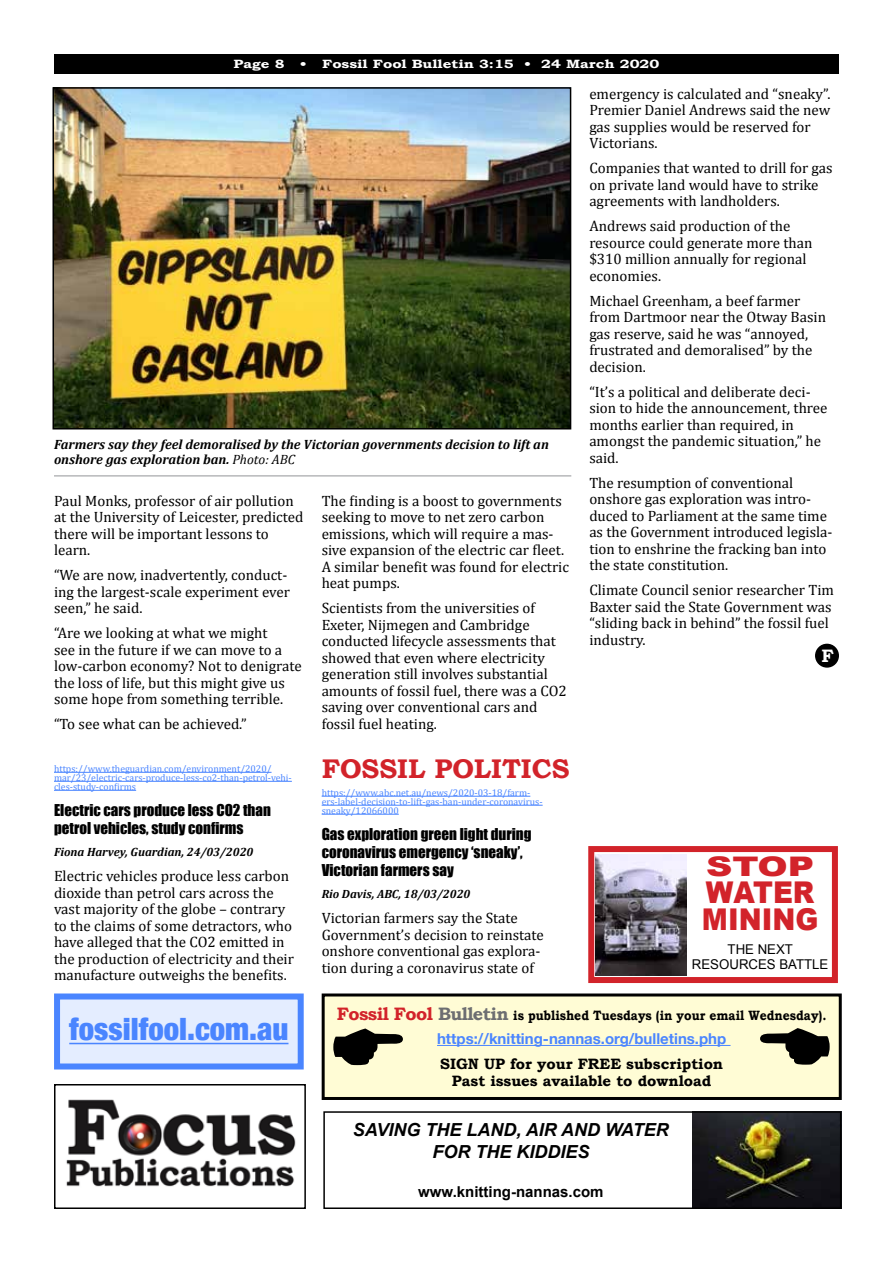
<style>
.page{position:relative;width:893px;height:1263px;background:#fff}
.page>*{position:absolute;margin:0;border:0;box-sizing:border-box;transform-origin:0 0}
.t1{font:900 condensed 30.75px "Helvetica Neue";color:#4a85ff}
.t2{font:900 30px/27px "Arial";color:#d2232a;scale:.92 1}
.t3{font:700 27px "Bookman Old Style";color:#d2232a}
.t4{font:900 27px "Arial";color:#d2232a;scale:1.35 1}
.t5{font:italic 700 18px/21.6px "Arial";color:#000;text-align:center}
.t6{font:700 18px "Bookman Old Style";color:#fff}
.t7{font:15px/16.5px "Cambria";color:#000}
.t8{font:15px/18px "Impact";color:#000}
.t9{font:700 15px/16.5px "Bookman Old Style";color:#000;text-align:center}
.t10{font:700 15px "Helvetica Neue";color:#4a85ff}
.t11{font:700 15px "Arial";color:#000}
.t12{font:italic 700 13.5px/15px "Cambria";color:#000}
.t13{font:700 13.5px "Bookman Old Style";color:#000;scale:.9 1}
.t14{font:13.5px/15px "Arial";color:#000;text-align:center}
.t15{font:italic 700 12px "Cambria";color:#000}
.t16{font:700 12px "Bookman Old Style";color:#fff;scale:1.25 1}
.t17{font:9.75px/9px "Cambria";color:#4a85ff}
.s1{font-weight:400}
.s2{font-size:18px;color:#d2232a}
.s3{font-size:18px;color:#6d6e71}
</style>
<div class="page">
<div style="left:54px;top:54px;width:785px;height:20px;background:#000"></div>
<img style="left:66px;top:1099px;width:230px;height:88px">
<div style="left:54px;top:1084px;width:252px;height:125px;border:2px solid #000"></div>
<div style="left:57px;top:996px;width:244px;height:70px;background:#e4edff"></div>
<hr style="left:69px;top:1043px;width:219px;height:1px;background:#4a85ff">
<div style="left:54px;top:993px;width:250px;height:76px;border:6px solid #4a85ff"></div>
<img style="left:693px;top:1114px;width:145px;height:92px">
<div style="left:323px;top:1111px;width:518px;height:98px;border:2px solid #000"></div>
<div style="left:323px;top:995px;width:517px;height:103px;background:#fffcd5"></div>
<hr style="left:437px;top:1045px;width:293px;height:1px;background:#4a85ff">
<div style="left:322px;top:993px;width:520px;height:107px;border:3px solid #000"></div>
<hr style="left:54px;top:772px;width:218px;height:1px;background:#4a85ff">
<hr style="left:54px;top:781px;width:238px;height:1px;background:#4a85ff">
<hr style="left:54px;top:790px;width:82px;height:1px;background:#4a85ff">
<hr style="left:322px;top:796px;width:208px;height:1px;background:#4a85ff">
<hr style="left:322px;top:805px;width:221px;height:1px;background:#4a85ff">
<hr style="left:322px;top:814px;width:77px;height:1px;background:#4a85ff">
<img style="left:55px;top:90px;width:513px;height:336px">
<div style="left:52px;top:87px;width:519px;height:342px;border:2px solid #000"></div>
<hr style="left:54px;top:475px;width:517px;height:1px;background:#939598">
<div style="left:816px;top:644px;width:22px;height:23px;background:#000;border-radius:50%"></div>
<div style="left:815px;top:644px;width:24px;height:24px;border:2px solid #000;border-radius:50%"></div>
<div style="left:588px;top:846px;width:250px;height:137px;border:6px solid #d2232a"></div>
<img style="left:595px;top:855px;width:92px;height:120px">
<p class="t16" style="left:234px;top:57px;width:42px">Page 8</p>
<p class="t16" style="left:300px;top:57px;width:289px">• Fossil Fool Bulletin 3:15 • 24 March 2020</p>
<p class="t12" style="left:54px;top:436px;width:496px">Farmers say they feel demoralised by the Victorian governments decision to lift an onshore gas exploration ban. <span class="s1">Photo: ABC</span></p>
<p class="t7" style="left:54px;top:492px;width:251px">Paul Monks, professor of air pollution at the University of Leicester, predicted there will be important lessons to learn.</p>
<p class="t7" style="left:54px;top:567px;width:237px">“We are now, inadvertently, conduct&shy;ing the largest-scale experiment ever seen,” he said.</p>
<p class="t7" style="left:54px;top:625px;width:249px">“Are we looking at what we might<br>see in the future if we can move to a low-carbon economy? Not to denigrate the loss of life, but this might give us some hope from something terrible.</p>
<p class="t7" style="left:54px;top:716px;width:194px">“To see what can be achieved.”</p>
<p class="t17" style="left:54px;top:764px;width:239px">https://www.theguardian.com/environment/2020/ mar/23/electric-cars-produce-less-co2-than-petrol-vehi&shy;cles-study-confirms</p>
<p class="t8" style="left:54px;top:801px;width:218px">Electric cars produce less CO2 than petrol vehicles, study confirms</p>
<p class="t15" style="left:54px;top:845px;width:201px">Fiona Harvey, Guardian, 24/03/2020</p>
<p class="t7" style="left:54px;top:868px;width:242px">Electric vehicles produce less carbon dioxide than petrol cars across the vast majority of the globe – contrary to the claims of some detractors, who have alleged that the CO2 emitted in the production of electricity and their manufacture outweighs the benefits.</p>
<p class="t7" style="left:322px;top:492px;width:249px">The finding is a boost to governments seeking to move to net zero carbon emissions, which will require a mas&shy;sive expansion of the electric car fleet.<br>A similar benefit was found for electric heat pumps.</p>
<p class="t7" style="left:322px;top:600px;width:247px">Scientists from the universities of Exeter, Nijmegen and Cambridge conducted lifecycle assessments that showed that even where electricity generation still involves substantial amounts of fossil fuel, there was a CO2 saving over conventional cars and fossil fuel heating.</p>
<h3 class="t3" style="left:322px;top:753px;width:249px">FOSSIL POLITICS</h3>
<p class="t17" style="left:322px;top:788px;width:222px">https://www.abc.net.au/news/2020-03-18/farm&shy;ers-label-decision-to-lift-gas-ban-under-coronavirus&shy;sneaky/12066000</p>
<p class="t8" style="left:322px;top:825px;width:211px">Gas exploration green light during coronavirus emergency ‘sneaky’,<br>Victorian farmers say</p>
<p class="t15" style="left:322px;top:887px;width:150px">Rio Davis, ABC, 18/03/2020</p>
<p class="t7" style="left:322px;top:910px;width:224px">Victorian farmers say the State Government’s decision to reinstate onshore conventional gas explora&shy;tion during a coronavirus state of</p>
<p class="t7" style="left:589px;top:85px;width:243px">emergency is calculated and “sneaky”.<br>Premier Daniel Andrews said the new gas supplies would be reserved for<br>Victorians.</p>
<p class="t7" style="left:589px;top:160px;width:245px">Companies that wanted to drill for gas on private land would have to strike agreements with landholders.</p>
<p class="t7" style="left:589px;top:218px;width:225px">Andrews said production of the resource could generate more than $310 million annually for regional economies.</p>
<p class="t7" style="left:589px;top:292px;width:238px">Michael Greenham, a beef farmer from Dartmoor near the Otway Basin gas reserve, said he was “annoyed, frustrated and demoralised” by the decision.</p>
<p class="t7" style="left:589px;top:383px;width:240px">“It’s a political and deliberate deci&shy;sion to hide the announcement, three months earlier than required, in amongst the pandemic situation,” he said.</p>
<p class="t7" style="left:589px;top:474px;width:245px">The resumption of conventional onshore gas exploration was intro&shy;duced to Parliament at the same time as the Government introduced legisla&shy;tion to enshrine the fracking ban into the state constitution.</p>
<p class="t7" style="left:589px;top:582px;width:246px">Climate Council senior researcher Tim<br>Baxter said the State Government was “sliding back in behind” the fossil fuel industry.</p>
<p class="t6" style="left:821px;top:645px;width:14px">F</p>
<h3 class="t4" style="left:706px;top:847px;width:82px">STOP</h3>
<h2 class="t2" style="left:702px;top:878px;width:128px">WATER<br>MINING</h2>
<p class="t14" style="left:692px;top:941px;width:138px">THE NEXT<br>RESOURCES BATTLE</p>
<h1 class="t1" style="left:69px;top:1004px;width:221px">fossilfool.com.au</h1>
<p class="t13" style="left:337px;top:1008px;width:546px"><span class="s2">Fossil Fool</span> <span class="s3">Bulletin</span> is published Tuesdays (in your email Wednesday).</p>
<p class="t10" style="left:437px;top:1027px;width:291px">https://knitting-nannas.org/bulletins.php</p>
<p class="t9" style="left:440px;top:1056px;width:284px">SIGN UP for your FREE subscription<br>Past issues available to download</p>
<p class="t5" style="left:353px;top:1120px;width:317px">SAVING THE LAND, AIR AND WATER<br>FOR THE KIDDIES</p>
<p class="t11" style="left:418px;top:1182px;width:187px">www.knitting-nannas.com</p>
</div>
